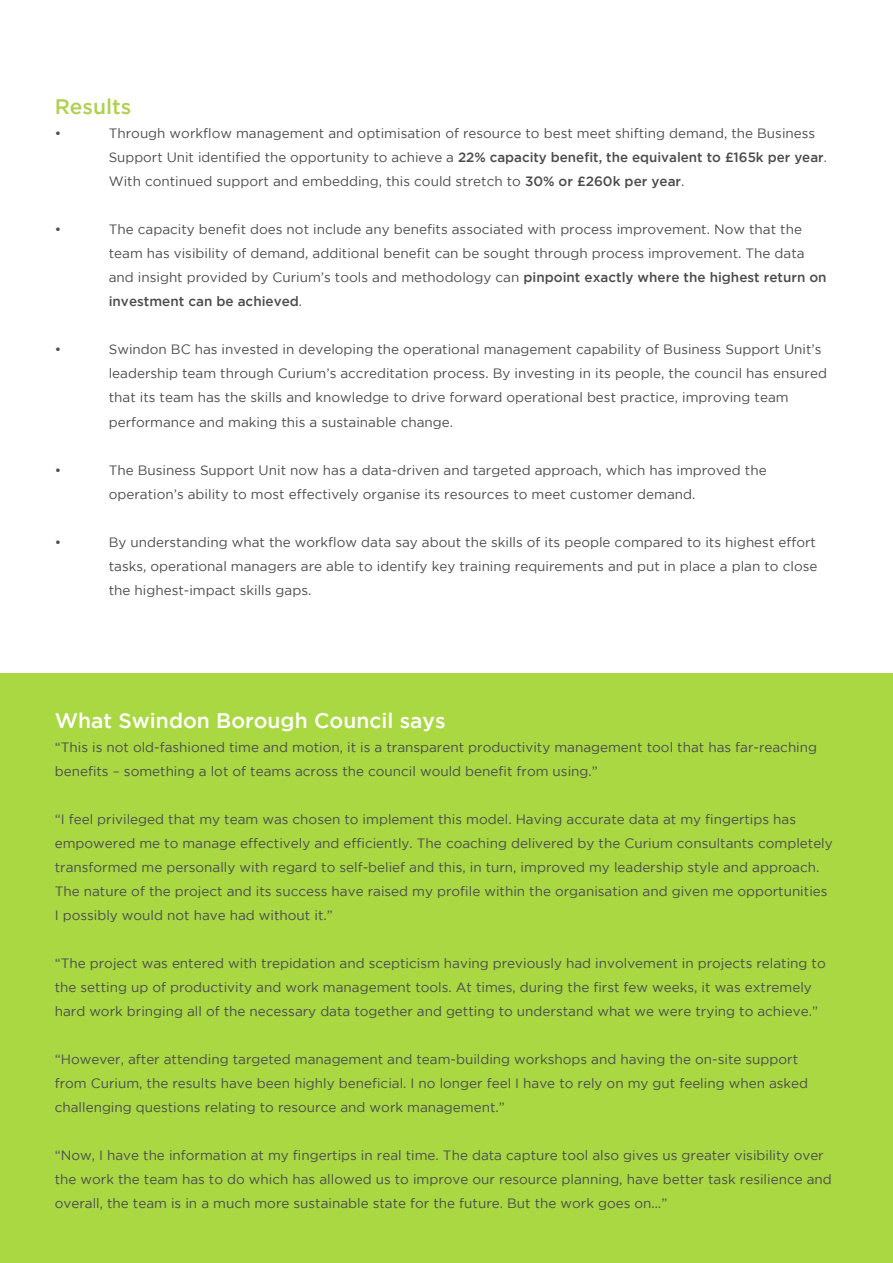
<style>
.page{position:relative;width:893px;height:1263px;background:#fff}
.page>*{position:absolute;margin:0;border:0;box-sizing:border-box;transform-origin:0 0}
.t1{font:500 21px "Gotham";color:#fff}
.t2{font:500 21px "Gotham";color:#aed151}
.t3{font:13.5px/24px "Gotham";color:#4c4c4e}
.s1{font-weight:500}
</style>
<div class="page">
<div style="left:0;top:673px;width:893px;height:590px;background:#a9d843"></div>
<h1 class="t2" style="left:55px;top:95px;width:78px">Results</h1>
<p class="t3" style="left:55px;top:121px;width:8px">•</p>
<p class="t3" style="left:109px;top:121px;width:720px">Through workflow management and optimisation of resource to best meet shifting demand, the Business<br>Support Unit identified the opportunity to achieve a <span class="s1">22% capacity benefit, the equivalent to £165k per year</span>.<br>With continued support and embedding, this could stretch to <span class="s1">30% or £260k per year</span>.</p>
<p class="t3" style="left:55px;top:217px;width:8px">•</p>
<p class="t3" style="left:109px;top:217px;width:719px">The capacity benefit does not include any benefits associated with process improvement. Now that the team has visibility of demand, additional benefit can be sought through process improvement. The data and insight provided by Curium’s tools and methodology can <span class="s1">pinpoint exactly where the highest return on investment can be achieved</span>.</p>
<p class="t3" style="left:55px;top:337px;width:8px">•</p>
<p class="t3" style="left:109px;top:337px;width:720px">Swindon BC has invested in developing the operational management capability of Business Support Unit’s leadership team through Curium’s accreditation process. By investing in its people, the council has ensured that its team has the skills and knowledge to drive forward operational best practice, improving team performance and making this a sustainable change.</p>
<p class="t3" style="left:55px;top:457px;width:8px">•</p>
<p class="t3" style="left:109px;top:457px;width:659px">The Business Support Unit now has a data-driven and targeted approach, which has improved the operation’s ability to most effectively organise its resources to meet customer demand.</p>
<p class="t3" style="left:55px;top:529px;width:8px">•</p>
<p class="t3" style="left:109px;top:529px;width:710px;text-align:justify">By understanding what the workflow data say about the skills of its people compared to its highest effort tasks, operational managers are able to identify key training requirements and put in place a plan to close the highest-impact skills gaps.</p>
<h1 class="t1" style="left:55px;top:708px;width:392px">What Swindon Borough Council says</h1>
<p class="t3" style="left:55px;top:735px;width:764px">“This is not old-fashioned time and motion, it is a transparent productivity management tool that has far-reaching benefits – something a lot of teams across the council would benefit from using.”</p>
<p class="t3" style="left:55px;top:807px;width:780px">“I feel privileged that my team was chosen to implement this model. Having accurate data at my fingertips has empowered me to manage effectively and efficiently. The coaching delivered by the Curium consultants completely transformed me personally with regard to self-belief and this, in turn, improved my leadership style and approach.<br>The nature of the project and its success have raised my profile within the organisation and given me opportunities I possibly would not have had without it.”</p>
<p class="t3" style="left:55px;top:951px;width:772px">“The project was entered with trepidation and scepticism having previously had involvement in projects relating to the setting up of productivity and work management tools. At times, during the first few weeks, it was extremely hard work bringing all of the necessary data together and getting to understand what we were trying to achieve.”</p>
<p class="t3" style="left:55px;top:1047px;width:755px">“However, after attending targeted management and team-building workshops and having the on-site support from Curium, the results have been highly beneficial. I no longer feel I have to rely on my gut feeling when asked challenging questions relating to resource and work management.”</p>
<p class="t3" style="left:55px;top:1143px;width:779px">“Now, I have the information at my fingertips in real time. The data capture tool also gives us greater visibility over the work the team has to do which has allowed us to improve our resource planning, have better task resilience and overall, the team is in a much more sustainable state for the future. But the work goes on…”</p>
</div>
